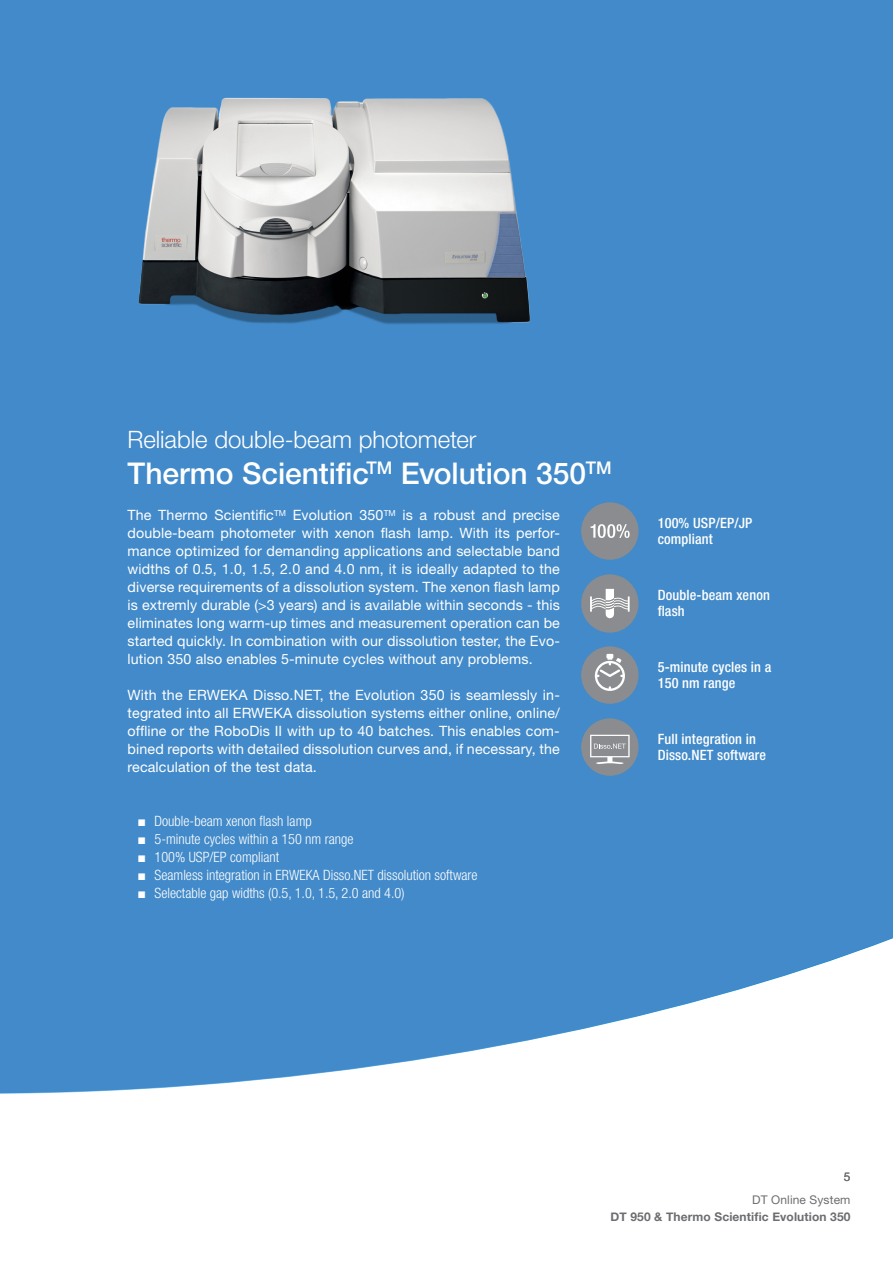
<style>
.page{position:relative;width:893px;height:1263px;background:#fff}
.page>*{position:absolute;margin:0;border:0;box-sizing:border-box;transform-origin:0 0}
.t1{font:500 30px "Helvetica Neue LT Std";letter-spacing:-.005em;color:#fff}
.t2{font:300 24px "Helvetica Neue LT Std";letter-spacing:-.005em;color:#fff}
.t3{font:14.25px/18px "Helvetica Neue LT Std";letter-spacing:.01em;color:#fff;text-align:justify}
.t4{font:300 condensed 14.25px "Helvetica Neue LT Std";color:#fff}
.t5{font:500 condensed 14.25px/16.5px "Helvetica Neue LT Std";letter-spacing:.01em;color:#fff}
.t6{font:700 12px "Helvetica Neue";letter-spacing:.01em;color:#6c6d70}
.t7{font:12px "Helvetica Neue LT Std";letter-spacing:.01em;color:#6c6d70}
.s1{font-family:"Arial";font-weight:400;font-stretch:normal}
</style>
<div class="page">
<div style="left:0;top:0;width:893px;height:1093px;background:#428ac9"></div>
<img style="left:67px;top:16px;width:540px;height:360px">
<div style="left:0;top:436px;width:46px;height:658px;background:#428ac9"></div>
<div style="left:581px;top:502px;width:58px;height:58px;background:#8a8c8f;border-radius:50%"></div>
<svg style="left:590px;top:524px;width:40px;height:14px"></svg>
<div style="left:581px;top:574px;width:58px;height:59px;background:#8a8c8f;border-radius:50%"></div>
<svg style="left:590px;top:589px;width:40px;height:29px"></svg>
<div style="left:581px;top:646px;width:58px;height:58px;background:#8a8c8f;border-radius:50%"></div>
<svg style="left:595px;top:654px;width:30px;height:37px"></svg>
<div style="left:581px;top:718px;width:58px;height:58px;background:#8a8c8f;border-radius:50%"></div>
<svg style="left:590px;top:735px;width:40px;height:29px"></svg>
<h2 class="t2" style="left:128px;top:425px;width:350px">Reliable double-beam photometer</h2>
<h1 class="t1" style="left:128px;top:456px;width:486px">Thermo Scientific<sup>TM</sup> Evolution 350<sup>TM</sup></h1>
<p class="t3" style="left:128px;top:506px;width:434px">The Thermo Scientific<sup>TM</sup> Evolution 350<sup>TM</sup> is a robust and precise double-beam photometer with xenon flash lamp. With its perfor&shy;mance optimized for demanding applications and selectable band widths of 0.5, 1.0, 1.5, 2.0 and 4.0 nm, it is ideally adapted to the diverse requirements of a dissolution system. The xenon flash lamp is extremly durable (&gt;3 years) and is available within seconds - this eliminates long warm-up times and measurement operation can be started quickly. In combination with our dissolution tester, the Evo&shy;lution 350 also enables 5-minute cycles without any problems.</p>
<p class="t3" style="left:128px;top:686px;width:434px">With the ERWEKA Disso.NET, the Evolution 350 is seamlessly in&shy;tegrated into all ERWEKA dissolution systems either online, online/ offline or the RoboDis II with up to 40 batches. This enables com&shy;bined reports with detailed dissolution curves and, if necessary, the recalculation of the test data.</p>
<p class="t4" style="left:138px;top:813px;width:176px"><span class="s1">■</span> Double-beam xenon flash lamp</p>
<p class="t4" style="left:138px;top:831px;width:218px"><span class="s1">■</span> 5-minute cycles within a 150 nm range</p>
<p class="t4" style="left:138px;top:849px;width:143px"><span class="s1">■</span> 100% USP/EP compliant</p>
<p class="t4" style="left:138px;top:867px;width:342px"><span class="s1">■</span> Seamless integration in ERWEKA Disso.NET dissolution software</p>
<p class="t4" style="left:138px;top:885px;width:268px"><span class="s1">■</span> Selectable gap widths (0.5, 1.0, 1.5, 2.0 and 4.0)</p>
<p class="t5" style="left:658px;top:514px;width:96px">100% USP/EP/JP compliant</p>
<p class="t5" style="left:658px;top:586px;width:114px">Double-beam xenon flash</p>
<p class="t5" style="left:658px;top:658px;width:115px">5-minute cycles in a<br>150 nm range</p>
<p class="t5" style="left:658px;top:730px;width:110px">Full integration in<br>Disso.NET software</p>
<p class="t7" style="left:844px;top:1169px;width:8px">5</p>
<p class="t7" style="left:752px;top:1193px;width:100px">DT Online System</p>
<p class="t6" style="left:610px;top:1209px;width:241px">DT 950 &amp; Thermo Scientific Evolution 350</p>
</div>
